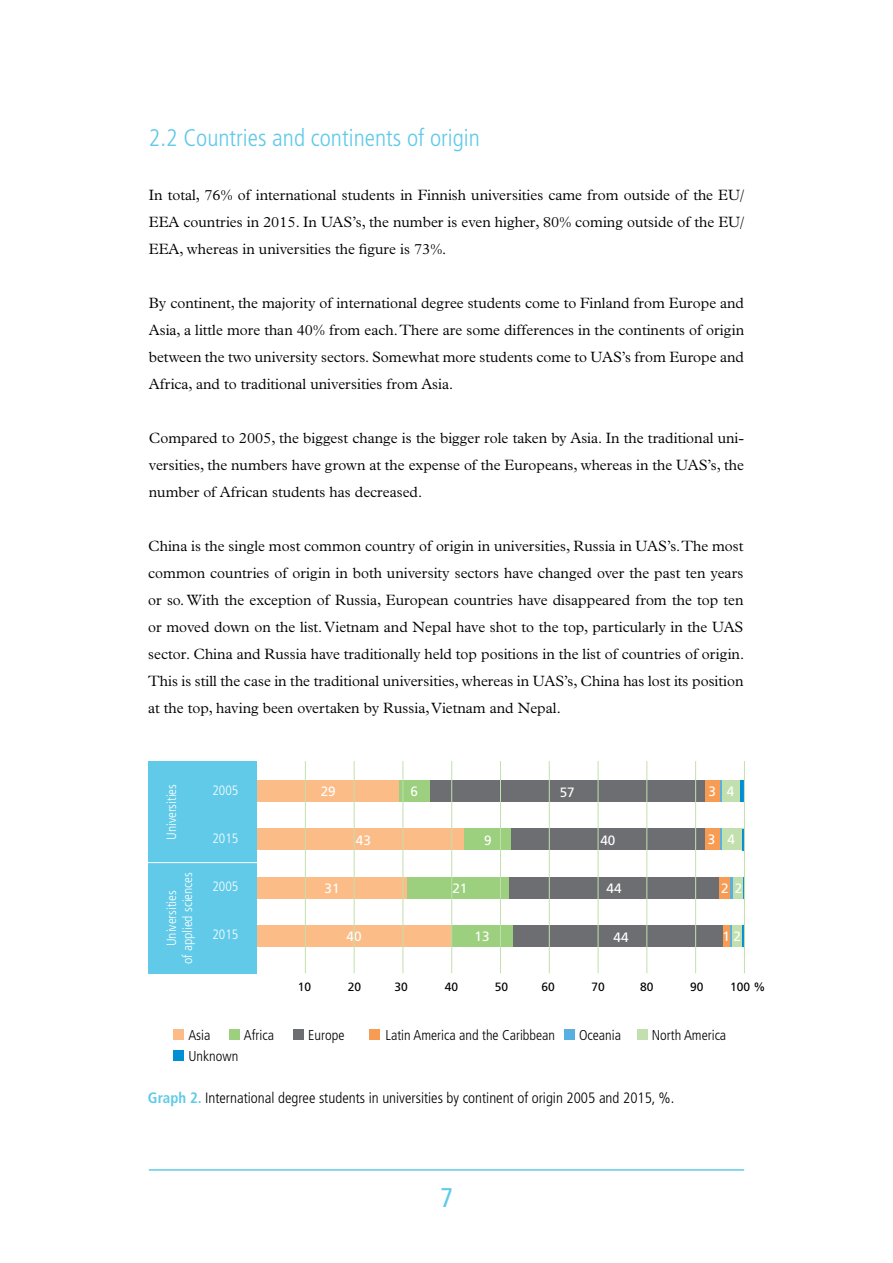
<style>
.page{position:relative;width:893px;height:1263px;background:#fff}
.page>*{position:absolute;margin:0;border:0;box-sizing:border-box;transform-origin:0 0}
.t1{font:condensed 27px "Frutiger LT Std";color:#60cae8}
.t2{font:300 condensed 24px "Frutiger LT Std";color:#60cae8}
.t3{font:300 15px/27px "Plantin";color:#000;text-align:justify}
.t4{font:300 condensed 15px "Frutiger LT Std";color:#000}
.t5{font:300 condensed 14.25px "Frutiger LT Std";color:#000}
.t6{font:300 condensed 13.5px/16.2px "Frutiger LT Std";color:#fff;text-align:center}
.t7{font:13.5px "Frutiger LT Std";color:#fff}
.t8{font:12px "Frutiger LT Std";color:#000}
.s1{font-weight:700;color:#60cae8}
</style>
<div class="page">
<hr style="left:149px;top:1169px;width:595px;height:2px;background:#60cae8">
<div style="left:732px;top:925px;width:13px;height:22px;background:#c2e0ad"></div>
<div style="left:733px;top:877px;width:12px;height:22px;background:#c2e0ad"></div>
<div style="left:508px;top:877px;width:213px;height:22px;background:#6d6e71"></div>
<div style="left:406px;top:877px;width:102px;height:22px;background:#9ccf7e"></div>
<div style="left:224px;top:828px;width:241px;height:22px;background:#fcbc88"></div>
<div style="left:465px;top:828px;width:46px;height:22px;background:#9ccf7e"></div>
<svg style="left:720px;top:828px;width:3px;height:22px"></svg>
<div style="left:723px;top:828px;width:22px;height:22px;background:#c2e0ad"></div>
<div style="left:224px;top:877px;width:183px;height:22px;background:#fcbc88"></div>
<hr style="left:730px;top:877px;width:3px;height:22px;background:#58b0e2">
<div style="left:511px;top:828px;width:194px;height:22px;background:#6d6e71"></div>
<div style="left:705px;top:828px;width:15px;height:22px;background:#f89c53"></div>
<div style="left:429px;top:780px;width:277px;height:22px;background:#6d6e71"></div>
<div style="left:224px;top:780px;width:175px;height:22px;background:#fcbc88"></div>
<div style="left:399px;top:780px;width:31px;height:22px;background:#9ccf7e"></div>
<div style="left:705px;top:780px;width:15px;height:22px;background:#f89c53"></div>
<hr style="left:720px;top:780px;width:3px;height:22px;background:#58b0e2">
<div style="left:722px;top:780px;width:19px;height:22px;background:#c2e0ad"></div>
<div style="left:720px;top:877px;width:10px;height:22px;background:#f89c53"></div>
<div style="left:512px;top:925px;width:211px;height:22px;background:#6d6e71"></div>
<div style="left:224px;top:925px;width:227px;height:22px;background:#fcbc88"></div>
<div style="left:451px;top:925px;width:62px;height:22px;background:#9ccf7e"></div>
<div style="left:723px;top:925px;width:7px;height:22px;background:#f89c53"></div>
<hr style="left:730px;top:925px;width:2px;height:22px;background:#58b0e2">
<hr style="left:305px;top:761px;width:1px;height:212px;background:#c2e0ad">
<hr style="left:451px;top:761px;width:1px;height:212px;background:#c2e0ad">
<hr style="left:549px;top:761px;width:1px;height:212px;background:#c2e0ad">
<hr style="left:646px;top:761px;width:1px;height:212px;background:#c2e0ad">
<hr style="left:500px;top:761px;width:1px;height:212px;background:#c2e0ad">
<hr style="left:403px;top:761px;width:1px;height:212px;background:#c2e0ad">
<hr style="left:598px;top:761px;width:1px;height:212px;background:#c2e0ad">
<hr style="left:354px;top:761px;width:1px;height:212px;background:#c2e0ad">
<div style="left:149px;top:761px;width:108px;height:213px;background:#60cae8"></div>
<hr style="left:118px;top:862px;width:152px;height:1px;background:#fff">
<hr style="left:740px;top:780px;width:4px;height:22px;background:#008fd5">
<hr style="left:742px;top:829px;width:3px;height:22px;background:#008fd5">
<svg style="left:743px;top:877px;width:1px;height:22px"></svg>
<hr style="left:742px;top:925px;width:3px;height:22px;background:#008fd5">
<hr style="left:695px;top:761px;width:1px;height:212px;background:#c2e0ad">
<hr style="left:744px;top:761px;width:1px;height:212px;background:#c2e0ad">
<div style="left:173px;top:1029px;width:10px;height:10px;background:#fcbc88"></div>
<div style="left:229px;top:1029px;width:10px;height:10px;background:#9ccf7e"></div>
<div style="left:293px;top:1029px;width:10px;height:10px;background:#6d6e71"></div>
<div style="left:369px;top:1029px;width:11px;height:10px;background:#f89c53"></div>
<div style="left:564px;top:1029px;width:11px;height:10px;background:#58b0e2"></div>
<div style="left:637px;top:1029px;width:11px;height:10px;background:#c2e0ad"></div>
<div style="left:173px;top:1050px;width:11px;height:11px;background:#008fd5"></div>
<h2 class="t2" style="left:149px;top:124px;width:333px">2.2 Countries and continents of origin</h2>
<p class="t3" style="left:149px;top:181px;width:597px">In total, 76% of international students in Finnish universities came from outside of the EU/ EEA countries in 2015. In UAS’s, the number is even higher, 80% coming outside of the EU/ EEA, whereas in universities the figure is 73%.</p>
<p class="t3" style="left:149px;top:289px;width:597px">By continent, the majority of international degree students come to Finland from Europe and Asia, a little more than 40% from each. There are some differences in the continents of origin between the two university sectors. Somewhat more students come to UAS’s from Europe and Africa, and to traditional universities from Asia.</p>
<p class="t3" style="left:149px;top:424px;width:597px">Compared to 2005, the biggest change is the bigger role taken by Asia. In the traditional uni&shy;versities, the numbers have grown at the expense of the Europeans, whereas in the UAS’s, the number of African students has decreased.</p>
<p class="t3" style="left:148px;top:532px;width:597px">China is the single most common country of origin in universities, Russia in UAS’s. The most common countries of origin in both university sectors have changed over the past ten years or so. With the exception of Russia, European countries have disappeared from the top ten or moved down on the list. Vietnam and Nepal have shot to the top, particularly in the UAS sector. China and Russia have traditionally held top positions in the list of countries of origin.<br>This is still the case in the traditional universities, whereas in UAS’s, China has lost its position at the top, having been overtaken by Russia, Vietnam and Nepal.</p>
<p class="t6" style="left:163px;top:840px;width:58px;rotate:-90deg">Universities</p>
<p class="t6" style="left:163px;top:964px;width:94px;rotate:-90deg">Universities<br>of applied sciences</p>
<p class="t6" style="left:212px;top:782px;width:27px">2005</p>
<p class="t7" style="left:708px;top:783px;width:9px">3</p>
<p class="t6" style="left:212px;top:830px;width:27px">2015</p>
<p class="t6" style="left:212px;top:879px;width:27px">2005</p>
<p class="t6" style="left:212px;top:927px;width:27px">2015</p>
<p class="t7" style="left:410px;top:784px;width:9px">6</p>
<p class="t7" style="left:560px;top:784px;width:17px">57</p>
<p class="t7" style="left:727px;top:784px;width:9px">4</p>
<p class="t7" style="left:727px;top:832px;width:9px">4</p>
<p class="t7" style="left:721px;top:880px;width:22px">2 2</p>
<p class="t7" style="left:321px;top:784px;width:17px">29</p>
<p class="t7" style="left:708px;top:831px;width:9px">3</p>
<p class="t7" style="left:356px;top:832px;width:17px">43</p>
<p class="t7" style="left:600px;top:832px;width:17px">40</p>
<p class="t7" style="left:452px;top:881px;width:17px">21</p>
<p class="t7" style="left:484px;top:832px;width:9px">9</p>
<p class="t7" style="left:325px;top:881px;width:17px">31</p>
<p class="t7" style="left:606px;top:881px;width:17px">44</p>
<p class="t7" style="left:346px;top:929px;width:17px">40</p>
<p class="t7" style="left:474px;top:929px;width:17px">13</p>
<p class="t7" style="left:614px;top:929px;width:17px">44</p>
<p class="t7" style="left:722px;top:928px;width:20px">12</p>
<p class="t8" style="left:298px;top:979px;width:15px">10</p>
<p class="t8" style="left:348px;top:979px;width:15px">20</p>
<p class="t8" style="left:395px;top:979px;width:15px">30</p>
<p class="t8" style="left:445px;top:979px;width:15px">40</p>
<p class="t8" style="left:495px;top:979px;width:15px">50</p>
<p class="t8" style="left:541px;top:979px;width:15px">60</p>
<p class="t8" style="left:591px;top:979px;width:15px">70</p>
<p class="t8" style="left:640px;top:979px;width:15px">80</p>
<p class="t8" style="left:690px;top:979px;width:15px">90</p>
<p class="t8" style="left:730px;top:979px;width:37px">100 %</p>
<p class="t5" style="left:188px;top:1027px;width:24px">Asia</p>
<p class="t5" style="left:244px;top:1027px;width:32px">Africa</p>
<p class="t5" style="left:308px;top:1027px;width:38px">Europe</p>
<p class="t5" style="left:385px;top:1027px;width:171px">Latin America and the Caribbean</p>
<p class="t5" style="left:579px;top:1027px;width:43px">Oceania</p>
<p class="t5" style="left:652px;top:1027px;width:76px">North America</p>
<p class="t5" style="left:188px;top:1048px;width:51px">Unknown</p>
<p class="t4" style="left:148px;top:1089px;width:528px"><span class="s1">Graph 2.</span> International degree students in universities by continent of origin 2005 and 2015, %.</p>
<h1 class="t1" style="left:440px;top:1182px;width:14px">7</h1>
</div>
